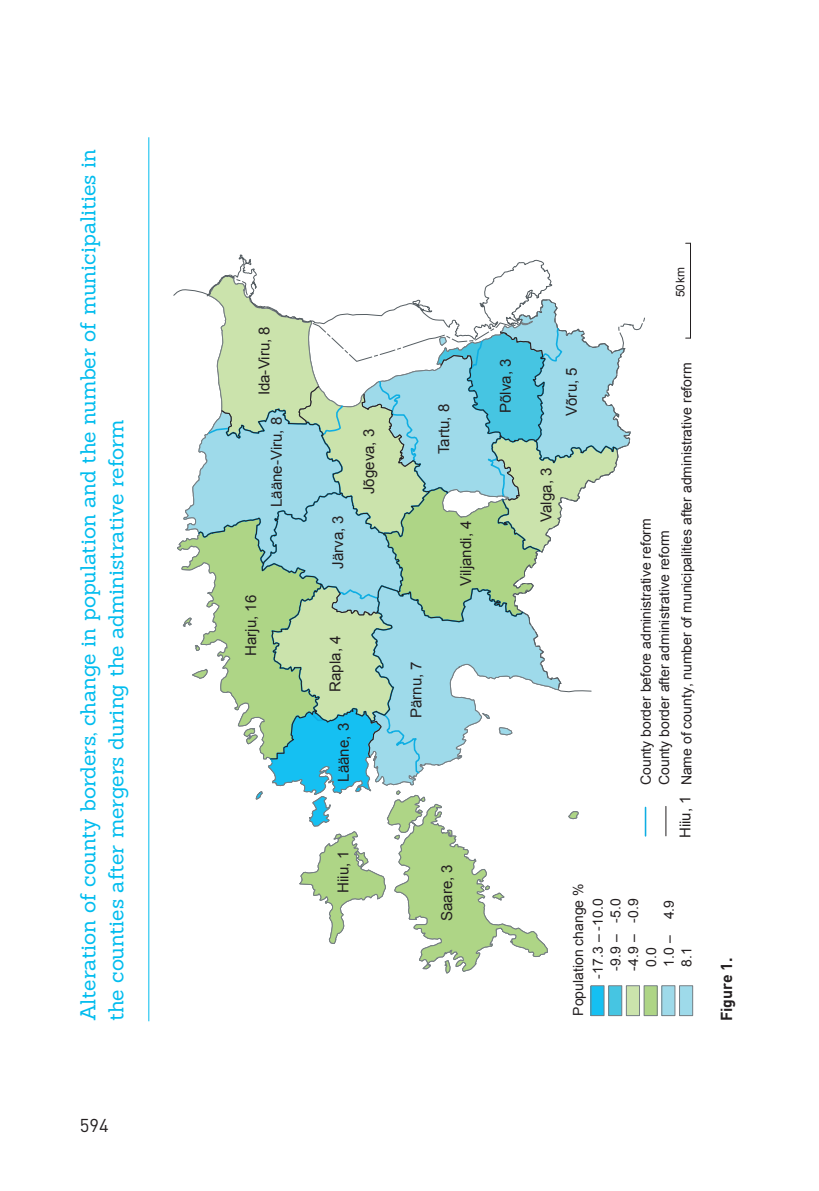
<style>
.page{position:relative;width:819px;height:1191px;background:#fff}
.page>*{position:absolute;margin:0;border:0;box-sizing:border-box;transform-origin:0 0}
.joonisepealkiri{font:21px/28px "Sanchez";letter-spacing:-.005em;color:#01bcee}
.t1{font:18.38px "DIN Pro";color:#231f20}
.pildiall{font:700 15.75px "DIN Pro";color:#231f20}
.t2{font:15.05px "Arial";color:#231f20}
.t3{font:14px/17.7px "Arial";color:#231f20}
.t4{font:11.9px "Arial";color:#231f20}
.s1{font-size:14.88px}
</style>
<div class="page">
<hr style="left:148px;top:137px;width:1px;height:884px;background:#01bcee">
<svg style="left:173px;top:255px;width:472px;height:718px"></svg>
<div style="left:591px;top:985px;width:13px;height:30px;background:#15c0f2"></div>
<div style="left:590px;top:985px;width:14px;height:30px;border:1px solid #767f84"></div>
<div style="left:608px;top:985px;width:13px;height:30px;background:#46c5e2"></div>
<div style="left:608px;top:985px;width:14px;height:30px;border:1px solid #767f84"></div>
<div style="left:626px;top:985px;width:13px;height:30px;background:#cbe3ac"></div>
<div style="left:626px;top:985px;width:13px;height:30px;border:1px solid #767f84"></div>
<div style="left:644px;top:985px;width:13px;height:30px;background:#aed586"></div>
<div style="left:644px;top:985px;width:13px;height:30px;border:1px solid #767f84"></div>
<div style="left:661px;top:985px;width:14px;height:30px;background:#9edaea"></div>
<div style="left:661px;top:985px;width:14px;height:30px;border:1px solid #767f84"></div>
<div style="left:679px;top:985px;width:13px;height:30px;background:#9edaea"></div>
<div style="left:679px;top:985px;width:13px;height:30px;border:1px solid #767f84"></div>
<hr style="left:690px;top:243px;width:1px;height:95px;background:#231f20">
<hr style="left:665px;top:806px;width:1px;height:30px;background:#231f20">
<hr style="left:644px;top:807px;width:2px;height:29px;background:#0eaee3">
<p class="joonisepealkiri" style="left:74px;top:1021px;width:874px;rotate:-90deg">Alteration of county borders, change in population and the number of municipalities in the counties after mergers during the administrative reform</p>
<h2 class="t1" style="left:80px;top:1111px;width:30px">594</h2>
<p class="t2" style="left:254px;top:395px;width:71px;rotate:-90deg">Ida-Viru, 8</p>
<p class="t2" style="left:266px;top:507px;width:92px;rotate:-90deg">Lääne-Viru, 8</p>
<p class="t2" style="left:359px;top:494px;width:67px;rotate:-90deg">Jõgeva, 3</p>
<p class="t2" style="left:241px;top:656px;width:62px;rotate:-90deg">Harju, 16</p>
<p class="t2" style="left:328px;top:569px;width:55px;rotate:-90deg">Järva, 3</p>
<p class="t2" style="left:325px;top:692px;width:58px;rotate:-90deg">Rapla, 4</p>
<p class="t2" style="left:333px;top:781px;width:60px;rotate:-90deg">Lääne, 3</p>
<p class="t2" style="left:333px;top:893px;width:44px;rotate:-90deg">Hiiu, 1</p>
<p class="t2" style="left:434px;top:454px;width:52px;rotate:-90deg">Tartu, 8</p>
<p class="t2" style="left:495px;top:413px;width:56px;rotate:-90deg">Põlva, 3</p>
<p class="t2" style="left:456px;top:585px;width:67px;rotate:-90deg">Viljandi, 4</p>
<p class="t2" style="left:406px;top:718px;width:58px;rotate:-90deg">Pärnu, 7</p>
<p class="t2" style="left:437px;top:921px;width:58px;rotate:-90deg">Saare, 3</p>
<p class="t4" style="left:672px;top:297px;width:32px;rotate:-90deg">50km</p>
<p class="t2" style="left:561px;top:416px;width:50px;rotate:-90deg">Võru, 5</p>
<p class="t2" style="left:536px;top:522px;width:56px;rotate:-90deg">Valga, 3</p>
<p class="t3" style="left:677px;top:838px;width:477px;rotate:-90deg"><span class="s1">Hiiu, 1</span> Name of county, number of municipalities after administrative reform</p>
<p class="t3" style="left:636px;top:785px;width:268px;line-height:18.4px;rotate:-90deg">County border before administrative reform<br>County border after administrative reform</p>
<p class="t3" style="left:569px;top:1015px;width:134px;rotate:-90deg">Population change %</p>
<p class="t3" style="left:589px;top:970px;width:74px;text-indent:-8px;rotate:-90deg">-17.3 – -10.0 -9.9 – -5.0 -4.9 – -0.9<br>0.0<br>1.0 – 4.9<br>8.1</p>
<p class="pildiall" style="left:713px;top:1021px;width:65px;rotate:-90deg">Figure 1.</p>
</div>
